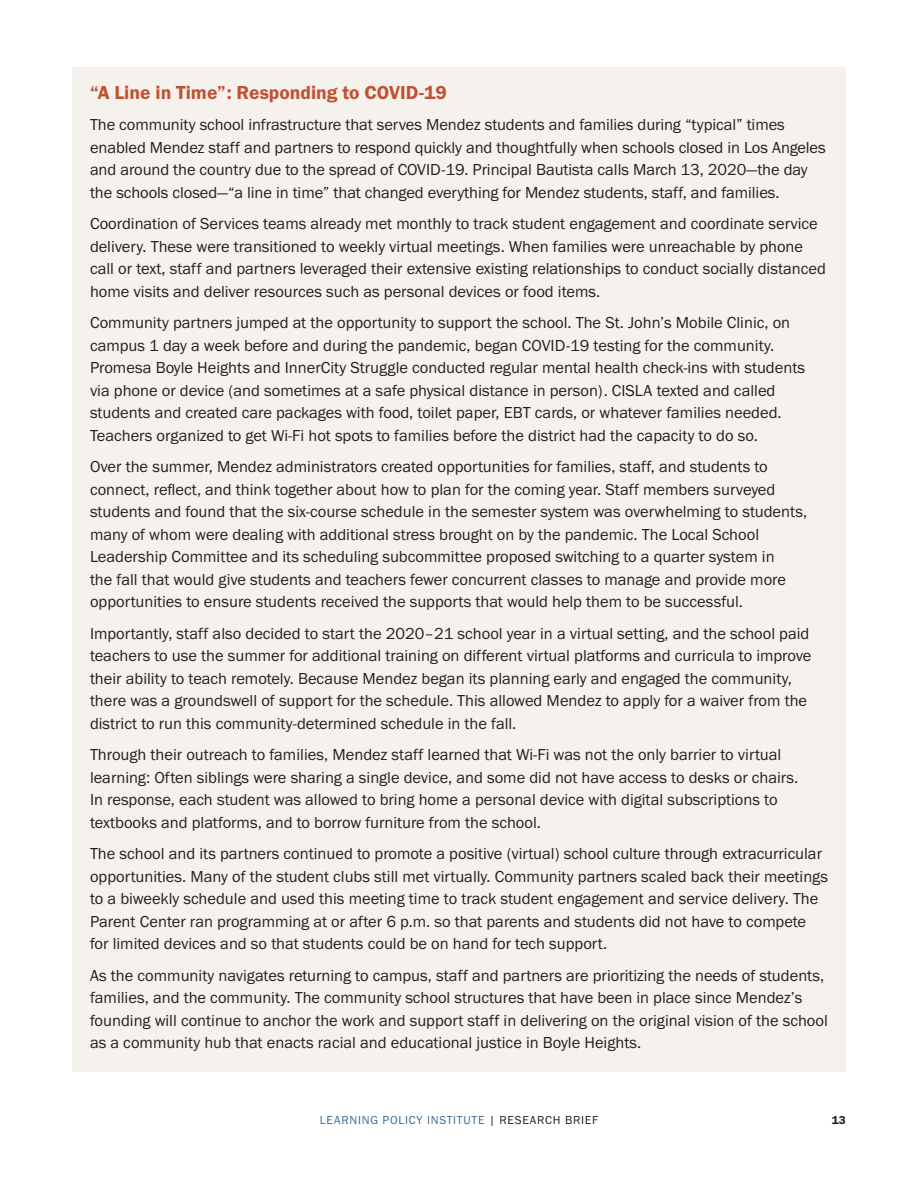
<style>
.page{position:relative;width:918px;height:1188px;background:#fff}
.page>*{position:absolute;margin:0;border:0;box-sizing:border-box;transform-origin:0 0}
.t1{font:19.5px "Franklin Gothic URW Dem";color:#c25131}
.t2{font:16.5px/22.5px "Franklin Gothic URW Boo";color:#231f20}
.t3{font:12px "Franklin Gothic URW Boo";letter-spacing:.06em;color:#3e6a91}
.t4{font:12px "Franklin Gothic URW Dem";color:#231f20}
.s1{color:#231f20}
</style>
<div class="page">
<div style="left:72px;top:67px;width:774px;height:51px;background:#f5f2ee"></div>
<div style="left:72px;top:101px;width:774px;height:116px;background:#f5f2ee"></div>
<div style="left:72px;top:200px;width:774px;height:116px;background:#f5f2ee"></div>
<div style="left:72px;top:299px;width:774px;height:161px;background:#f5f2ee"></div>
<div style="left:72px;top:443px;width:774px;height:183px;background:#f5f2ee"></div>
<div style="left:72px;top:610px;width:774px;height:138px;background:#f5f2ee"></div>
<div style="left:72px;top:731px;width:774px;height:116px;background:#f5f2ee"></div>
<div style="left:72px;top:830px;width:774px;height:138px;background:#f5f2ee"></div>
<div style="left:72px;top:952px;width:774px;height:120px;background:#f5f2ee"></div>
<p class="t1" style="left:90px;top:80px;width:359px">“A Line in Time”: Responding to COVID-19</p>
<p class="t2" style="left:90px;top:113px;width:737px">The community school infrastructure that serves Mendez students and families during “typical” times enabled Mendez staff and partners to respond quickly and thoughtfully when schools closed in Los Angeles and around the country due to the spread of COVID-19. Principal Bautista calls March 13, 2020—the day the schools closed—“a line in time” that changed everything for Mendez students, staff, and families.</p>
<p class="t2" style="left:90px;top:212px;width:738px">Coordination of Services teams already met monthly to track student engagement and coordinate service delivery. These were transitioned to weekly virtual meetings. When families were unreachable by phone call or text, staff and partners leveraged their extensive existing relationships to conduct socially distanced home visits and deliver resources such as personal devices or food items.</p>
<p class="t2" style="left:90px;top:311px;width:717px">Community partners jumped at the opportunity to support the school. The St. John’s Mobile Clinic, on campus 1 day a week before and during the pandemic, began COVID-19 testing for the community.<br>Promesa Boyle Heights and InnerCity Struggle conducted regular mental health check-ins with students via phone or device (and sometimes at a safe physical distance in person). CISLA texted and called students and created care packages with food, toilet paper, EBT cards, or whatever families needed.<br>Teachers organized to get Wi-Fi hot spots to families before the district had the capacity to do so.</p>
<p class="t2" style="left:90px;top:455px;width:719px">Over the summer, Mendez administrators created opportunities for families, staff, and students to connect, reflect, and think together about how to plan for the coming year. Staff members surveyed students and found that the six-course schedule in the semester system was overwhelming to students, many of whom were dealing with additional stress brought on by the pandemic. The Local School Leadership Committee and its scheduling subcommittee proposed switching to a quarter system in<br>the fall that would give students and teachers fewer concurrent classes to manage and provide more opportunities to ensure students received the supports that would help them to be successful.</p>
<p class="t2" style="left:90px;top:622px;width:723px">Importantly, staff also decided to start the 2020–21 school year in a virtual setting, and the school paid teachers to use the summer for additional training on different virtual platforms and curricula to improve their ability to teach remotely. Because Mendez began its planning early and engaged the community, there was a groundswell of support for the schedule. This allowed Mendez to apply for a waiver from the district to run this community-determined schedule in the fall.</p>
<p class="t2" style="left:90px;top:743px;width:710px">Through their outreach to families, Mendez staff learned that Wi-Fi was not the only barrier to virtual learning: Often siblings were sharing a single device, and some did not have access to desks or chairs.<br>In response, each student was allowed to bring home a personal device with digital subscriptions to textbooks and platforms, and to borrow furniture from the school.</p>
<p class="t2" style="left:90px;top:842px;width:740px">The school and its partners continued to promote a positive (virtual) school culture through extracurricular opportunities. Many of the student clubs still met virtually. Community partners scaled back their meetings to a biweekly schedule and used this meeting time to track student engagement and service delivery. The Parent Center ran programming at or after 6 p.m. so that parents and students did not have to compete for limited devices and so that students could be on hand for tech support.</p>
<p class="t2" style="left:90px;top:964px;width:739px">As the community navigates returning to campus, staff and partners are prioritizing the needs of students, families, and the community. The community school structures that have been in place since Mendez’s founding will continue to anchor the work and support staff in delivering on the original vision of the school as a community hub that enacts racial and educational justice in Boyle Heights.</p>
<p class="t3" style="left:320px;top:1113px;width:280px">LEARNING POLICY INSTITUTE <span class="s1">| RESEARCH BRIEF</span></p>
<p class="t4" style="left:832px;top:1113px;width:16px">13</p>
</div>
